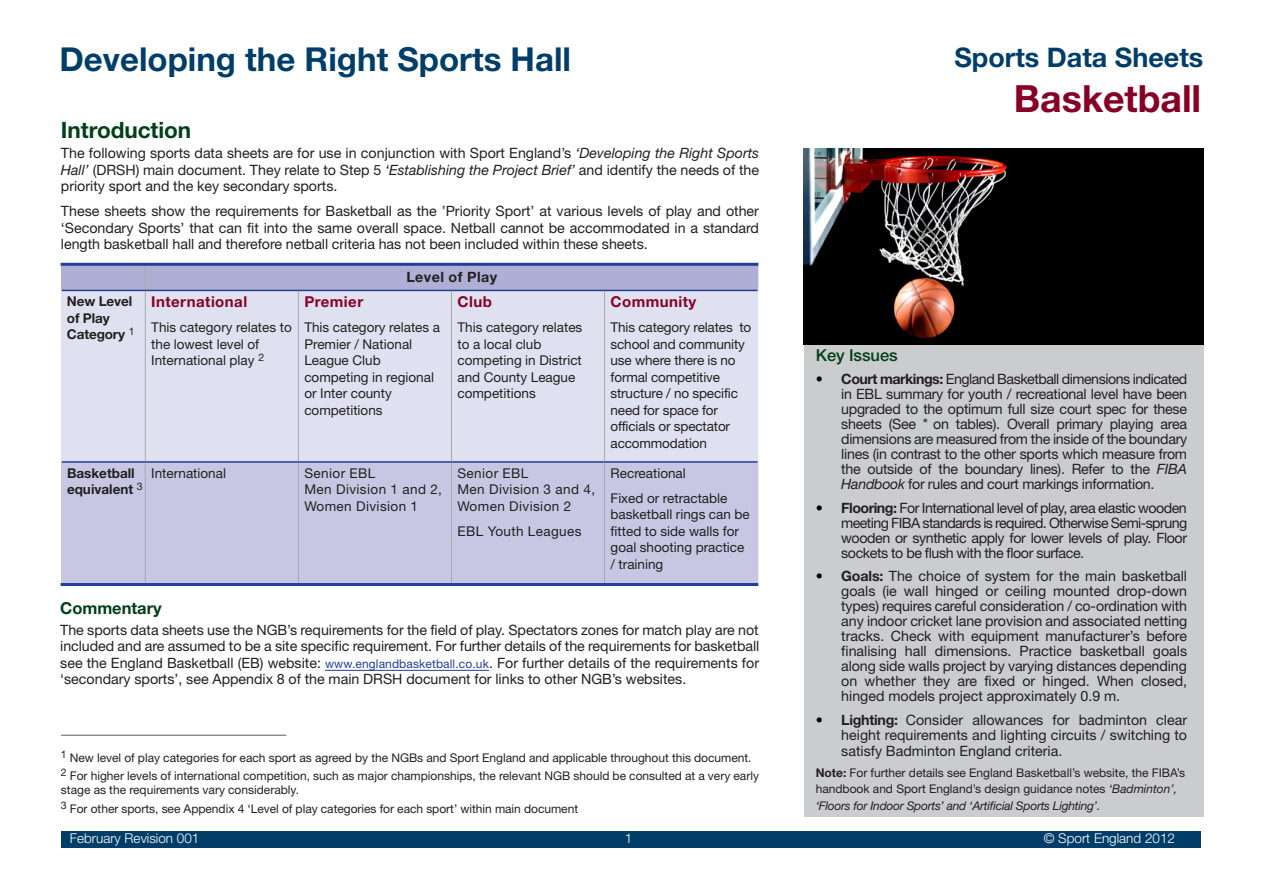
<style>
.page{position:relative;width:1263px;height:893px;background:#fff}
.page>*{position:absolute;margin:0;border:0;box-sizing:border-box;transform-origin:0 0}
.t1{font:700 37.5px "Helvetica Neue LT Std";color:#870126}
.t2{font:700 33px "Helvetica Neue LT Std";color:#003e69}
.t3{font:700 27px "Helvetica Neue LT Std";color:#003e69}
.t4{font:700 22.5px "Helvetica Neue LT Std";color:#004019}
.t5{font:700 16.5px "Helvetica Neue LT Std";color:#004019}
.t6{font:500 16.5px "Helvetica Neue LT Std";color:#004019}
.t7{font:700 15px "Helvetica Neue LT Std";letter-spacing:.03em;color:#870126}
.t8{font:14.25px/15px "Helvetica Neue LT Std";color:#231f20;text-align:justify}
.t9{font:700 14.25px "Helvetica Neue LT Std";letter-spacing:.03em;color:#231f20}
.t10{font:13.5px/16.5px "Helvetica Neue LT Std";color:#231f20}
.t11{font:13.5px/16.5px "Helvetica Neue LT Std";letter-spacing:.03em;color:#231f20}
.t12{font:700 13.5px/16.5px "Helvetica Neue LT Std";color:#231f20}
.t13{font:300 13.5px "Helvetica Neue LT Std";color:#fff}
.t14{font:12px/16.5px "Helvetica Neue LT Std";color:#231f20}
.s1{font-style:italic}
.s2{font-size:12px;color:#233e98}
.s3{font-weight:700;color:#000}
.s4{font-weight:700}
.s5{font-size:15px}
</style>
<div class="page">
<div style="left:62px;top:831px;width:1139px;height:16px;background:#003e69"></div>
<div style="left:804px;top:341px;width:399px;height:475px;background:#cbccce"></div>
<img style="left:804px;top:148px;width:208px;height:196px">
<div style="left:1012px;top:148px;width:191px;height:196px;background:#000"></div>
<div style="left:61px;top:290px;width:697px;height:172px;background:#e0e1f0"></div>
<div style="left:61px;top:462px;width:697px;height:121px;background:#c7c7e3"></div>
<div style="left:61px;top:266px;width:697px;height:24px;background:#afafd6"></div>
<hr style="left:145px;top:291px;width:1px;height:170px;background:#a8a9ad">
<hr style="left:298px;top:291px;width:1px;height:170px;background:#a8a9ad">
<hr style="left:451px;top:291px;width:1px;height:170px;background:#a8a9ad">
<hr style="left:604px;top:291px;width:1px;height:170px;background:#a8a9ad">
<hr style="left:145px;top:463px;width:1px;height:119px;background:#a8a9ad">
<hr style="left:298px;top:463px;width:1px;height:119px;background:#a8a9ad">
<hr style="left:451px;top:463px;width:1px;height:119px;background:#a8a9ad">
<hr style="left:604px;top:463px;width:1px;height:119px;background:#a8a9ad">
<hr style="left:62px;top:290px;width:83px;height:1px;background:#253f8e">
<hr style="left:145px;top:290px;width:153px;height:1px;background:#253f8e">
<hr style="left:298px;top:290px;width:153px;height:1px;background:#253f8e">
<hr style="left:451px;top:290px;width:153px;height:1px;background:#253f8e">
<hr style="left:604px;top:290px;width:153px;height:1px;background:#253f8e">
<hr style="left:62px;top:461px;width:83px;height:2px;background:#253f8e">
<hr style="left:145px;top:461px;width:153px;height:2px;background:#253f8e">
<hr style="left:298px;top:461px;width:153px;height:2px;background:#253f8e">
<hr style="left:451px;top:461px;width:153px;height:2px;background:#253f8e">
<hr style="left:604px;top:461px;width:153px;height:2px;background:#253f8e">
<hr style="left:61px;top:735px;width:225px;height:1px;background:#6c6d70">
<hr style="left:325px;top:670px;width:164px;height:1px;background:#233e98">
<hr style="left:61px;top:583px;width:697px;height:3px;background:#233e98">
<hr style="left:61px;top:263px;width:697px;height:3px;background:#233e98">
<h2 class="t2" style="left:60px;top:39px;width:513px">Developing the Right Sports Hall</h2>
<h3 class="t3" style="left:954px;top:41px;width:251px">Sports Data Sheets</h3>
<h1 class="t1" style="left:1014px;top:75px;width:189px">Basketball</h1>
<h3 class="t4" style="left:61px;top:116px;width:132px">Introduction</h3>
<p class="t8" style="left:61px;top:144px;width:700px;line-height:16.5px">The following sports data sheets are for use in conjunction with Sport England’s <span class="s1">‘Developing the Right Sports Hall’</span> (DRSH) main document. They relate to Step 5 <span class="s1">‘Establishing the Project Brief’</span> and identify the needs of the priority sport and the key secondary sports.</p>
<p class="t8" style="left:61px;top:203px;width:700px;line-height:16.5px">These sheets show the requirements for Basketball as the ’Priority Sport’ at various levels of play and other ‘Secondary Sports’ that can fit into the same overall space. Netball cannot be accommodated in a standard length basketball hall and therefore netball criteria has not been included within these sheets.</p>
<p class="t12" style="left:67px;top:293px;width:69px">New Level of Play<br>Category <sup>1</sup></p>
<p class="t7" style="left:151px;top:292px;width:97px">International</p>
<p class="t10" style="left:151px;top:319px;width:142px">This category relates to the lowest level of<br>International play <sup>2</sup></p>
<p class="t9" style="left:406px;top:268px;width:92px">Level of Play</p>
<p class="t7" style="left:304px;top:292px;width:60px">Premier</p>
<p class="t10" style="left:304px;top:319px;width:137px">This category relates a<br>Premier / National<br>League Club competing in regional or Inter county competitions</p>
<p class="t7" style="left:457px;top:292px;width:36px">Club</p>
<p class="t10" style="left:457px;top:319px;width:126px">This category relates to a local club competing in District and County League competitions</p>
<p class="t12" style="left:67px;top:464px;width:77px">Basketball equivalent <sup>3</sup></p>
<p class="t10" style="left:151px;top:464px;width:76px">International</p>
<p class="t11" style="left:304px;top:464px;width:139px">Senior EBL<br>Men Division 1 and 2,<br>Women Division 1</p>
<p class="t11" style="left:457px;top:464px;width:139px">Senior EBL<br>Men Division 3 and 4,<br>Women Division 2</p>
<p class="t11" style="left:457px;top:522px;width:126px">EBL Youth Leagues</p>
<p class="t7" style="left:610px;top:292px;width:87px">Community</p>
<p class="t10" style="left:610px;top:319px;width:142px">This category relates to school and community use where there is no formal competitive structure / no specific need for space for officials or spectator accommodation</p>
<p class="t10" style="left:611px;top:460px;width:118px;line-height:25px">Recreational<br>Fixed or retractable</p>
<p class="t10" style="left:611px;top:506px;width:141px">basketball rings can be fitted to side walls for goal shooting practice / training</p>
<p class="t5" style="left:60px;top:598px;width:103px">Commentary</p>
<p class="t8" style="left:60px;top:621px;width:701px;line-height:16.5px">The sports data sheets use the NGB’s requirements for the field of play. Spectators zones for match play are not included and are assumed to be a site specific requirement. For further details of the requirements for basketball see the England Basketball (EB) website: <span class="s2">www.englandbasketball.co.uk</span>. For further details of the requirements for ‘secondary sports’, see Appendix 8 of the main DRSH document for links to other NGB’s websites.</p>
<p class="t14" style="left:61px;top:749px;width:692px"><sup>1</sup> New level of play categories for each sport as agreed by the NGBs and Sport England and applicable throughout this document.</p>
<p class="t14" style="left:61px;top:801px;width:519px"><sup>3</sup> For other sports, see Appendix 4 ‘Level of play categories for each sport’ within main document</p>
<p class="t14" style="left:61px;top:768px;width:700px;line-height:14.2px"><sup>2</sup> For higher levels of international competition, such as major championships, the relevant NGB should be consulted at a very early stage as the requirements vary considerably.</p>
<p class="t6" style="left:816px;top:345px;width:84px">Key Issues</p>
<p class="t8" style="left:841px;top:371px;width:348px;text-indent:-26px"><span class="s3">•</span> <span class="s4">Court markings:</span> England Basketball dimensions indicated in EBL summary for youth / recreational level have been upgraded to the optimum full size court spec for these sheets (See <span class="s5">*</span> on tables). Overall primary playing area dimensions are measured from the inside of the boundary lines (in contrast to the other sports which measure from the outside of the boundary lines). Refer to the <span class="s1">FIBA Handbook</span> for rules and court markings information.</p>
<p class="t8" style="left:841px;top:500px;width:347px;text-indent:-26px"><span class="s3">•</span> <span class="s4">Flooring:</span> For International level of play, area elastic wooden meeting FIBA standards is required. Otherwise Semi-sprung wooden or synthetic apply for lower levels of play. Floor sockets to be flush with the floor surface.</p>
<p class="t8" style="left:841px;top:568px;width:348px;text-indent:-26px"><span class="s3">•</span> <span class="s4">Goals:</span> The choice of system for the main basketball goals (ie wall hinged or ceiling mounted drop-down types) requires careful consideration / co-ordination with any indoor cricket lane provision and associated netting tracks. Check with equipment manufacturer’s before finalising hall dimensions. Practice basketball goals along side walls project by varying distances depending on whether they are fixed or hinged. When closed, hinged models project approximately 0.9 m.</p>
<p class="t8" style="left:816px;top:712px;width:373px;text-align:right"><span class="s3">•</span> <span class="s4">Lighting:</span> Consider allowances for badminton clear height requirements and lighting circuits / switching to</p>
<p class="t8" style="left:841px;top:743px;width:223px">satisfy Badminton England criteria.</p>
<p class="t14" style="left:816px;top:764px;width:371px"><span class="s4">Note:</span> For further details see England Basketball’s website, the FIBA’s handbook and Sport England’s design guidance notes <span class="s1">‘Badminton’, ‘Floors for Indoor Sports’ and ‘Artificial Sports Lighting’.</span></p>
<p class="t13" style="left:70px;top:830px;width:131px">February Revision 001</p>
<p class="t13" style="left:625px;top:830px;width:9px">1</p>
<p class="t13" style="left:1044px;top:830px;width:133px">© Sport England 2012</p>
</div>
